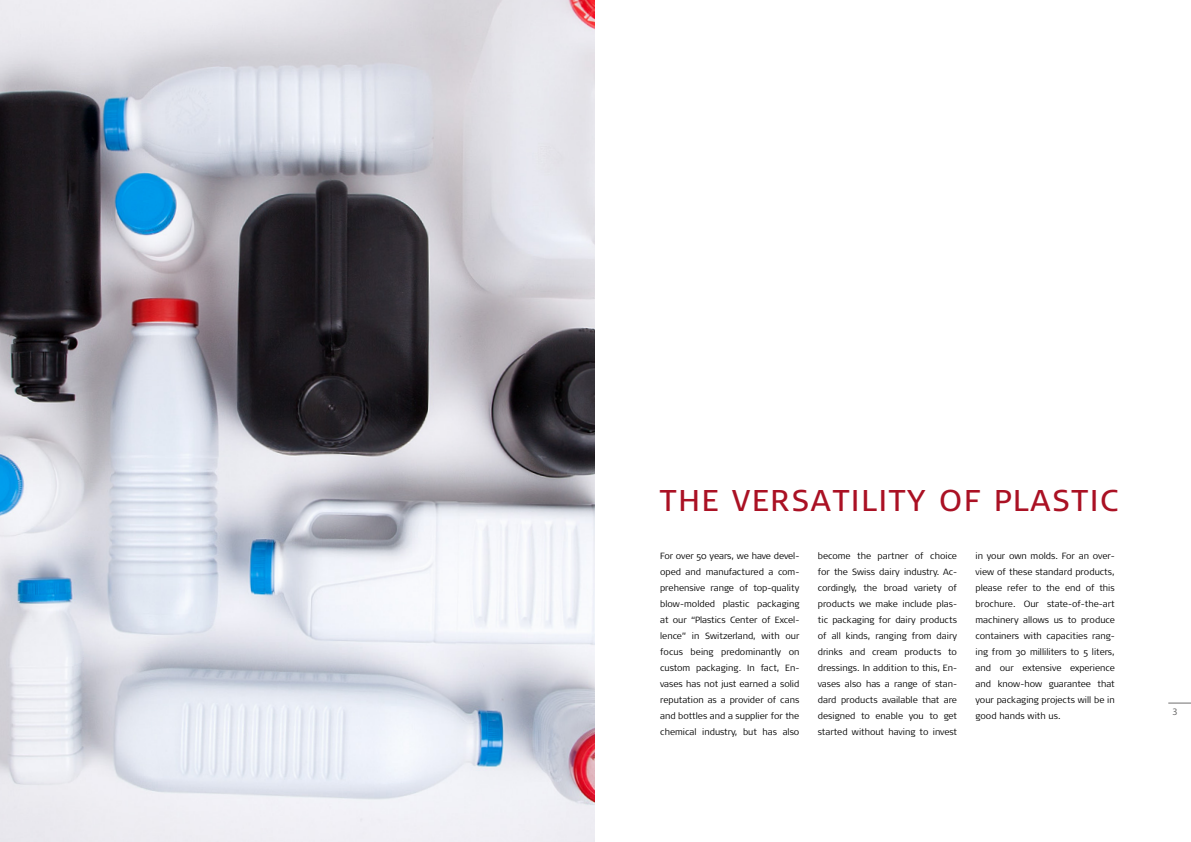
<style>
.page{position:relative;width:1191px;height:842px;background:#fff}
.page>*{position:absolute;margin:0;border:0;box-sizing:border-box;transform-origin:0 0}
.t1{font:30px "Signa OT";letter-spacing:.06em;color:#aa1124}
.t2{font:10px "Myriad Pro";color:#706f6f}
.t3{font:300 9px/16px "Signa OT";color:#000;text-align:justify}
</style>
<div class="page">
<svg style="left:1168px;top:702px;width:23px;height:1px"></svg>
<img style="left:0;top:0;width:595px;height:842px">
<h1 class="t1" style="left:660px;top:483px;width:459px">THE VERSATILITY OF PLASTIC</h1>
<p class="t3" style="left:660px;top:548px;width:141px">For over 50 years, we have devel&shy;oped and manufactured a com&shy;prehensive range of top-quality blow-molded plastic packaging at our “Plastics Center of Excel&shy;lence” in Switzerland, with our focus being predominantly on custom packaging. In fact, En&shy;vases has not just earned a solid reputation as a provider of cans and bottles and a supplier for the chemical industry, but has also</p>
<p class="t3" style="left:818px;top:548px;width:141px">become the partner of choice for the Swiss dairy industry. Ac&shy;cordingly, the broad variety of products we make include plas&shy;tic packaging for dairy products of all kinds, ranging from dairy drinks and cream products to dressings. In addition to this, En&shy;vases also has a range of stan&shy;dard products available that are designed to enable you to get started without having to invest</p>
<p class="t3" style="left:975px;top:548px;width:141px">in your own molds. For an over&shy;view of these standard products, please refer to the end of this brochure. Our state-of-the-art machinery allows us to produce containers with capacities rang&shy;ing from 30 milliliters to 5 liters, and our extensive experience and know-how guarantee that your packaging projects will be in good hands with us.</p>
<p class="t2" style="left:1172px;top:705px;width:7px">3</p>
</div>
